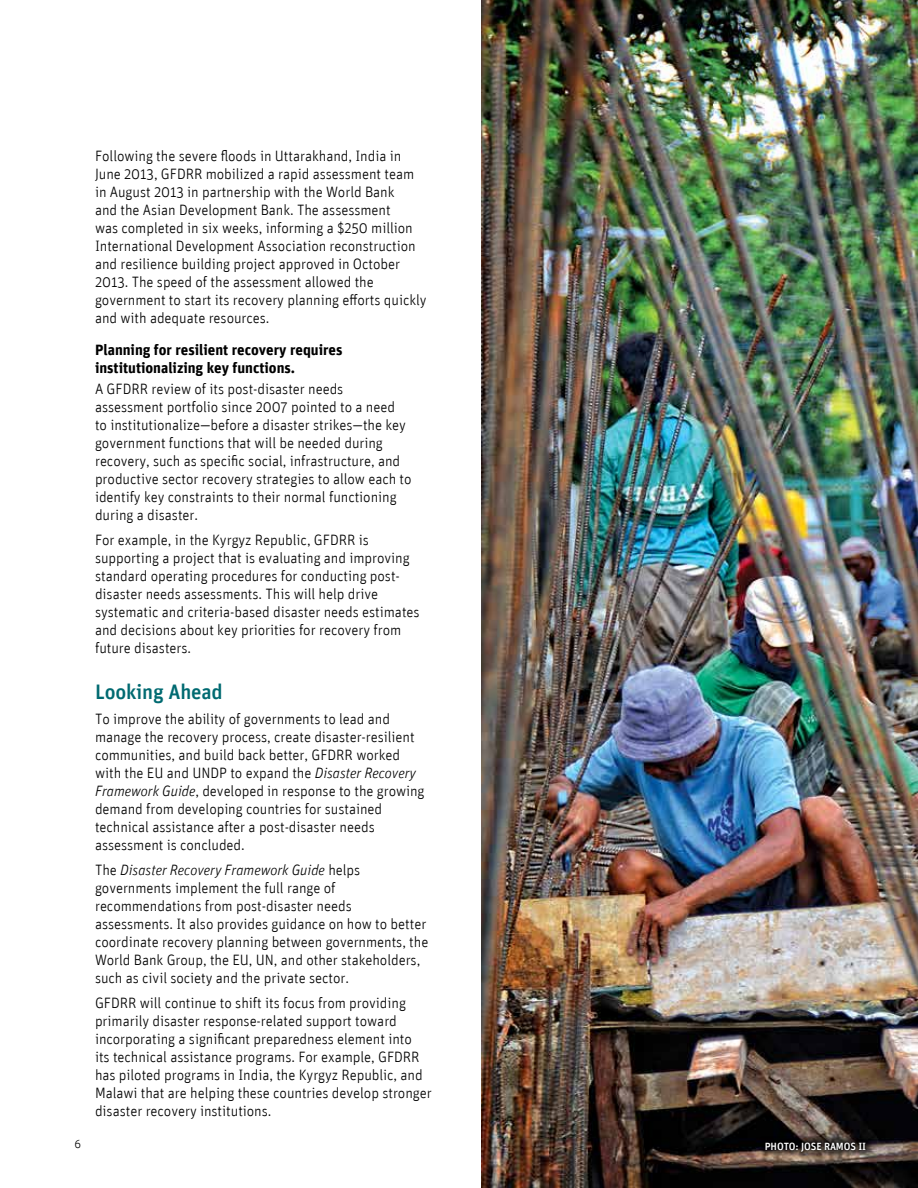
<style>
.page{position:relative;width:918px;height:1188px;background:#fff}
.page>*{position:absolute;margin:0;border:0;box-sizing:border-box;transform-origin:0 0}
.t1{font:500 21px "Unit";letter-spacing:-.01em;color:#006a71}
.t2{font:300 15px/18px "Unit";letter-spacing:-.005em;color:#000}
.t3{font:700 15px/18px "Unit";color:#000}
.t4{font:300 12px "Unit";color:#000}
.t5{font:500 10.5px "Unit";letter-spacing:-.01em;color:#fff}
.s1{font-style:italic}
</style>
<div class="page">
<img style="left:482px;top:0;width:436px;height:1188px">
<svg style="left:759px;top:1136px;width:113px;height:22px"></svg>
<p class="t4" style="left:74px;top:1137px;width:8px">6</p>
<p class="t2" style="left:95px;top:147px;width:333px">Following the severe floods in Uttarakhand, India in June 2013, GFDRR mobilized a rapid assessment team in August 2013 in partnership with the World Bank<br>and the Asian Development Bank. The assessment<br>was completed in six weeks, informing a $250 million International Development Association reconstruction and resilience building project approved in October 2013. The speed of the assessment allowed the government to start its recovery planning efforts quickly and with adequate resources.</p>
<p class="t3" style="left:95px;top:340px;width:249px">Planning for resilient recovery requires institutionalizing key functions.</p>
<p class="t2" style="left:95px;top:380px;width:318px">A GFDRR review of its post-disaster needs assessment portfolio since 2007 pointed to a need<br>to institutionalize—before a disaster strikes—the key government functions that will be needed during recovery, such as specific social, infrastructure, and productive sector recovery strategies to allow each to identify key constraints to their normal functioning during a disaster.</p>
<p class="t2" style="left:95px;top:531px;width:326px">For example, in the Kyrgyz Republic, GFDRR is supporting a project that is evaluating and improving standard operating procedures for conducting post&shy;disaster needs assessments. This will help drive systematic and criteria-based disaster needs estimates and decisions about key priorities for recovery from future disasters.</p>
<h1 class="t1" style="left:95px;top:680px;width:129px">Looking Ahead</h1>
<p class="t2" style="left:95px;top:710px;width:331px">To improve the ability of governments to lead and manage the recovery process, create disaster-resilient communities, and build back better, GFDRR worked with the EU and UNDP to expand the <span class="s1">Disaster Recovery Framework Guide</span>, developed in response to the growing demand from developing countries for sustained technical assistance after a post-disaster needs assessment is concluded.</p>
<p class="t2" style="left:95px;top:861px;width:335px">The <span class="s1">Disaster Recovery Framework Guide</span> helps governments implement the full range of recommendations from post-disaster needs assessments. It also provides guidance on how to better coordinate recovery planning between governments, the World Bank Group, the EU, UN, and other stakeholders, such as civil society and the private sector.</p>
<p class="t2" style="left:95px;top:993px;width:338px">GFDRR will continue to shift its focus from providing primarily disaster response-related support toward incorporating a significant preparedness element into<br>its technical assistance programs. For example, GFDRR has piloted programs in India, the Kyrgyz Republic, and Malawi that are helping these countries develop stronger disaster recovery institutions.</p>
<p class="t5" style="left:765px;top:1140px;width:103px">PHOTO: JOSE RAMOS II</p>
</div>
